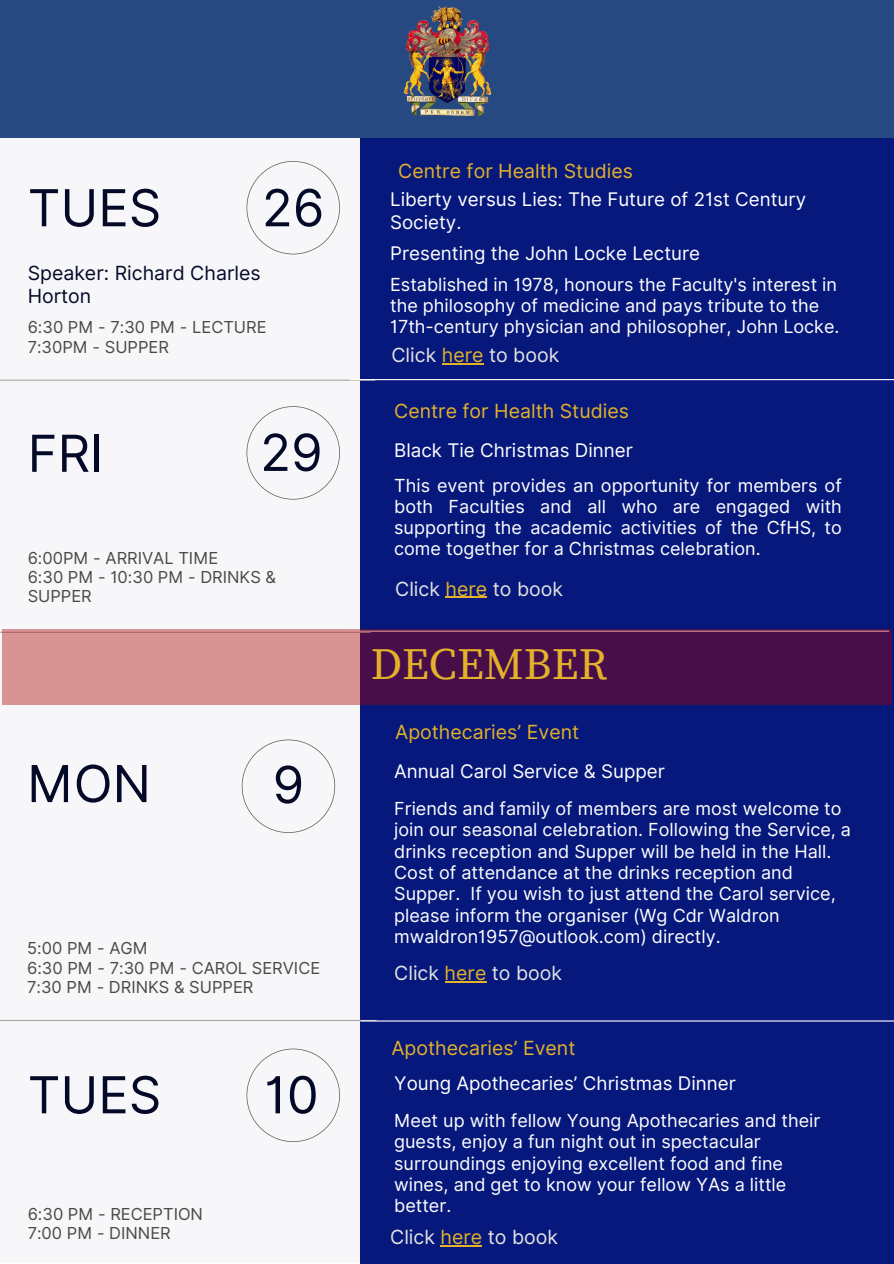
<style>
.page{position:relative;width:894px;height:1264px;background:#fff}
.page>*{position:absolute;margin:0;border:0;box-sizing:border-box;transform-origin:0 0}
.t1{font:51px "Inter";color:#030927}
.t2{font:44.4px "Source Serif Pro";color:#e3b12a}
.t3{font:19.5px "Inter";color:#e3b12a}
.t4{font:19.5px "Inter";color:#e4e4e4}
.t5{font:19.5px/22.5px "Inter";color:#030927}
.t6{font:18.75px/22.5px "Inter";color:#fff}
.t7{font:18px/21.3px "Inter";color:#fff}
.t8{font:16.5px/19.2px "Inter";color:#494949}
.s1{color:#e3b12a}
</style>
<div class="page">
<div style="left:0;top:137px;width:391px;height:1125px;background:#f7f7f9"></div>
<svg style="left:246px;top:406px;width:94px;height:93px"></svg>
<svg style="left:246px;top:161px;width:94px;height:93px"></svg>
<svg style="left:242px;top:739px;width:93px;height:94px"></svg>
<div style="left:360px;top:137px;width:533px;height:1126px;background:#06187b"></div>
<div style="left:0;top:0;width:893px;height:137px;background:#264982"></div>
<hr style="left:0;top:379px;width:375px;height:2px;background:#a6a6a6">
<hr style="left:350px;top:379px;width:543px;height:1px;background:#fff">
<hr style="left:0;top:631px;width:370px;height:2px;background:#a6a6a6">
<img style="left:403px;top:6px;width:88px;height:111px">
<hr style="left:445px;top:596px;width:42px;height:2px;background:#e3b12a">
<hr style="left:441px;top:363px;width:42px;height:1px;background:#e3b12a">
<hr style="left:0;top:1019px;width:376px;height:2px;background:#a6a6a6">
<hr style="left:360px;top:1020px;width:533px;height:1px;background:#fff">
<hr style="left:444px;top:981px;width:42px;height:1px;background:#e3b12a">
<svg style="left:246px;top:1048px;width:94px;height:93px"></svg>
<hr style="left:440px;top:1245px;width:42px;height:1px;background:#e3b12a">
<svg style="left:2px;top:629px;width:889px;height:75px;background:#824467"></svg>
<p class="t1" style="left:28px;top:177px;width:135px">TUES</p>
<p class="t1" style="left:262px;top:177px;width:64px">26</p>
<p class="t5" style="left:28px;top:262px;width:234px">Speaker: Richard Charles<br>Horton</p>
<h1 class="t8" style="left:28px;top:318px;width:240px">6:30 PM - 7:30 PM - LECTURE</h1>
<p class="t8" style="left:28px;top:337px;width:143px">7:30PM - SUPPER</p>
<p class="t1" style="left:28px;top:423px;width:77px">FRI</p>
<h1 class="t1" style="left:260px;top:422px;width:64px">29</h1>
<h3 class="t8" style="left:28px;top:548px;width:192px">6:00PM - ARRIVAL TIME</h3>
<h3 class="t8" style="left:28px;top:567px;width:250px">6:30 PM - 10:30 PM - DRINKS &amp;<br>SUPPER</h3>
<p class="t1" style="left:27px;top:753px;width:125px">MON</p>
<p class="t1" style="left:272px;top:754px;width:33px">9</p>
<p class="t8" style="left:27px;top:938px;width:122px">5:00 PM - AGM</p>
<p class="t8" style="left:27px;top:958px;width:294px">6:30 PM - 7:30 PM - CAROL SERVICE</p>
<p class="t8" style="left:27px;top:977px;width:228px">7:30 PM - DRINKS &amp; SUPPER</p>
<h3 class="t1" style="left:28px;top:1064px;width:135px">TUES</h3>
<h3 class="t1" style="left:264px;top:1064px;width:56px">10</h3>
<h3 class="t8" style="left:28px;top:1203px;width:177px">6:30 PM - RECEPTION</h3>
<h3 class="t8" style="left:28px;top:1223px;width:145px">7:00 PM - DINNER</h3>
<p class="t3" style="left:398px;top:159px;width:236px">Centre for Health Studies</p>
<p class="t6" style="left:390px;top:188px;width:417px">Liberty versus Lies: The Future of 21st Century<br>Society.</p>
<h3 class="t6" style="left:390px;top:242px;width:311px">Presenting the John Locke Lecture</h3>
<p class="t7" style="left:390px;top:273px;width:450px">Established in 1978, honours the Faculty's interest in the philosophy of medicine and pays tribute to the<br>17th-century physician and philosopher, John Locke.</p>
<h3 class="t4" style="left:391px;top:343px;width:169px">Click <span class="s1">here</span> to book</h3>
<p class="t3" style="left:394px;top:399px;width:236px">Centre for Health Studies</p>
<h1 class="t6" style="left:394px;top:438px;width:240px">Black Tie Christmas Dinner</h1>
<p class="t7" style="left:394px;top:474px;width:449px;text-align:justify">This event provides an opportunity for members of both Faculties and all who are engaged with supporting the academic activities of the CfHS, to come together for a Christmas celebration.</p>
<p class="t4" style="left:395px;top:577px;width:169px">Click <span class="s1">here</span> to book</p>
<h3 class="t2" style="left:370px;top:638px;width:238px">DECEMBER</h3>
<h3 class="t3" style="left:395px;top:720px;width:185px">Apothecaries’ Event</h3>
<p class="t6" style="left:394px;top:759px;width:272px">Annual Carol Service &amp; Supper</p>
<h1 class="t7" style="left:394px;top:797px;width:458px">Friends and family of members are most welcome to join our seasonal celebration. Following the Service, a drinks reception and Supper will be held in the Hall.<br>Cost of attendance at the drinks reception and Supper. If you wish to just attend the Carol service, please inform the organiser (Wg Cdr Waldron mwaldron1957@outlook.com) directly.</h1>
<h3 class="t4" style="left:394px;top:961px;width:169px">Click <span class="s1">here</span> to book</h3>
<h3 class="t3" style="left:391px;top:1036px;width:185px">Apothecaries’ Event</h3>
<h3 class="t6" style="left:394px;top:1071px;width:343px">Young Apothecaries’ Christmas Dinner</h3>
<h3 class="t7" style="left:394px;top:1109px;width:427px">Meet up with fellow Young Apothecaries and their guests, enjoy a fun night out in spectacular surroundings enjoying excellent food and fine wines, and get to know your fellow YAs a little better.</h3>
<h3 class="t4" style="left:390px;top:1225px;width:169px">Click <span class="s1">here</span> to book</h3>
</div>
